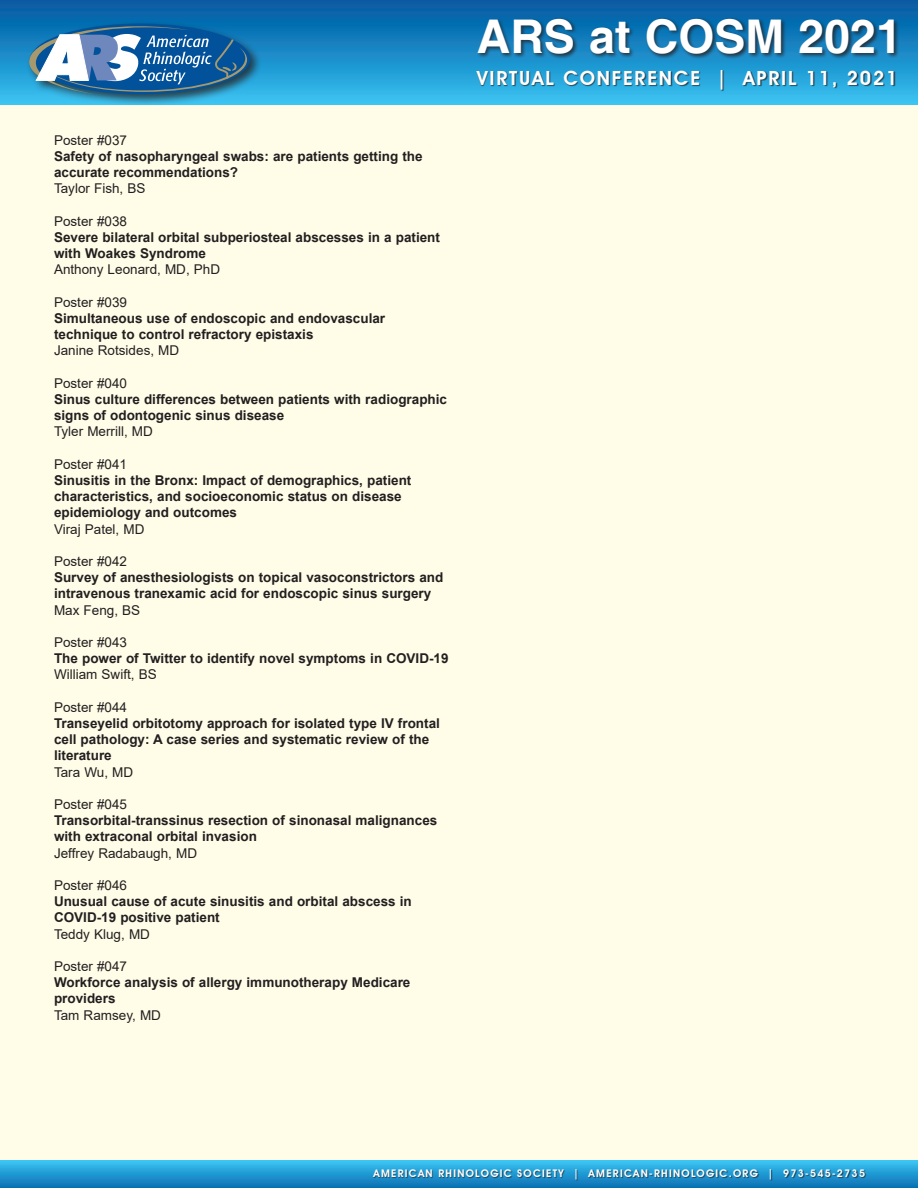
<style>
.page{position:relative;width:918px;height:1188px;background:#fff}
.page>*{position:absolute;margin:0;border:0;box-sizing:border-box;transform-origin:0 0}
.t1{font:700 46.5px "Helvetica";color:#fff}
.t2{font:600 19.5px "Avant Garde IT Cby BT";letter-spacing:.09em;color:#fff}
.t3{font:700 13.5px/16.2px "Arial";color:#231f20}
.t4{font:13.5px "Arial";color:#231f20}
.t5{font:600 10.5px "Avant Garde IT Cby BT";letter-spacing:.12em;color:#fff}
</style>
<div class="page">
<div style="left:0;top:60px;width:918px;height:1128px;background:#fffde8"></div>
<div style="left:0;top:1160px;width:918px;height:28px;background:linear-gradient(to bottom,#3bc6f4,#0b72b5)"></div>
<svg style="left:0;top:0;width:918px;height:105px;background:#1a88c5"></svg>
<div style="left:373px;top:1170px;width:493px;height:12px;background:#231f20;opacity:.75"></div>
<div style="left:26px;top:21px;width:236px;height:86px;background:#231f20;opacity:.75"></div>
<svg style="left:29px;top:23px;width:221px;height:71px;background:#4b85b2"></svg>
<div style="left:477px;top:17px;width:423px;height:42px;background:#231f20;opacity:.75"></div>
<div style="left:476px;top:70px;width:419px;height:21px;background:#231f20;opacity:.75"></div>
<p class="t4" style="left:54px;top:131px;width:75px">Poster #037</p>
<p class="t3" style="left:54px;top:148px;width:370px">Safety of nasopharyngeal swabs: are patients getting the accurate recommendations?</p>
<p class="t4" style="left:54px;top:179px;width:93px">Taylor Fish, BS</p>
<p class="t4" style="left:54px;top:212px;width:75px">Poster #038</p>
<p class="t3" style="left:54px;top:229px;width:388px">Severe bilateral orbital subperiosteal abscesses in a patient with Woakes Syndrome</p>
<p class="t4" style="left:54px;top:260px;width:168px">Anthony Leonard, MD, PhD</p>
<p class="t4" style="left:54px;top:293px;width:75px">Poster #039</p>
<p class="t3" style="left:54px;top:310px;width:333px">Simultaneous use of endoscopic and endovascular technique to control refractory epistaxis</p>
<p class="t4" style="left:54px;top:341px;width:127px">Janine Rotsides, MD</p>
<p class="t4" style="left:54px;top:374px;width:75px">Poster #040</p>
<p class="t3" style="left:54px;top:391px;width:395px">Sinus culture differences between patients with radiographic signs of odontogenic sinus disease</p>
<p class="t4" style="left:54px;top:422px;width:100px">Tyler Merrill, MD</p>
<p class="t4" style="left:54px;top:455px;width:75px">Poster #041</p>
<p class="t3" style="left:54px;top:472px;width:359px">Sinusitis in the Bronx: Impact of demographics, patient characteristics, and socioeconomic status on disease epidemiology and outcomes</p>
<p class="t4" style="left:54px;top:520px;width:92px">Viraj Patel, MD</p>
<p class="t4" style="left:54px;top:552px;width:75px">Poster #042</p>
<p class="t3" style="left:54px;top:570px;width:391px">Survey of anesthesiologists on topical vasoconstrictors and intravenous tranexamic acid for endoscopic sinus surgery</p>
<p class="t4" style="left:54px;top:601px;width:88px">Max Feng, BS</p>
<p class="t4" style="left:54px;top:633px;width:75px">Poster #043</p>
<p class="t3" style="left:54px;top:651px;width:396px">The power of Twitter to identify novel symptoms in COVID-19</p>
<p class="t4" style="left:54px;top:665px;width:104px">William Swift, BS</p>
<p class="t4" style="left:54px;top:698px;width:75px">Poster #044</p>
<p class="t3" style="left:54px;top:715px;width:387px">Transeyelid orbitotomy approach for isolated type IV frontal cell pathology: A case series and systematic review of the literature</p>
<p class="t4" style="left:54px;top:763px;width:81px">Tara Wu, MD</p>
<p class="t4" style="left:54px;top:795px;width:75px">Poster #045</p>
<p class="t3" style="left:54px;top:813px;width:385px">Transorbital-transsinus resection of sinonasal malignances with extraconal orbital invasion</p>
<p class="t4" style="left:54px;top:844px;width:145px">Jeffrey Radabaugh, MD</p>
<p class="t4" style="left:54px;top:876px;width:75px">Poster #046</p>
<p class="t3" style="left:54px;top:894px;width:359px">Unusual cause of acute sinusitis and orbital abscess in<br>COVID-19 positive patient</p>
<p class="t4" style="left:54px;top:925px;width:98px">Teddy Klug, MD</p>
<p class="t4" style="left:54px;top:957px;width:75px">Poster #047</p>
<p class="t3" style="left:54px;top:975px;width:358px">Workforce analysis of allergy immunotherapy Medicare providers</p>
<p class="t4" style="left:54px;top:1006px;width:109px">Tam Ramsey, MD</p>
<h1 class="t1" style="left:477px;top:8px;width:427px">ARS at COSM 2021</h1>
<h2 class="t2" style="left:477px;top:66px;width:422px">VIRTUAL CONFERENCE | APRIL 11, 2021</h2>
<p class="t5" style="left:373px;top:1167px;width:493px">AMERICAN RHINOLOGIC SOCIETY | AMERICAN-RHINOLOGIC.ORG | 973-545-2735</p>
</div>
